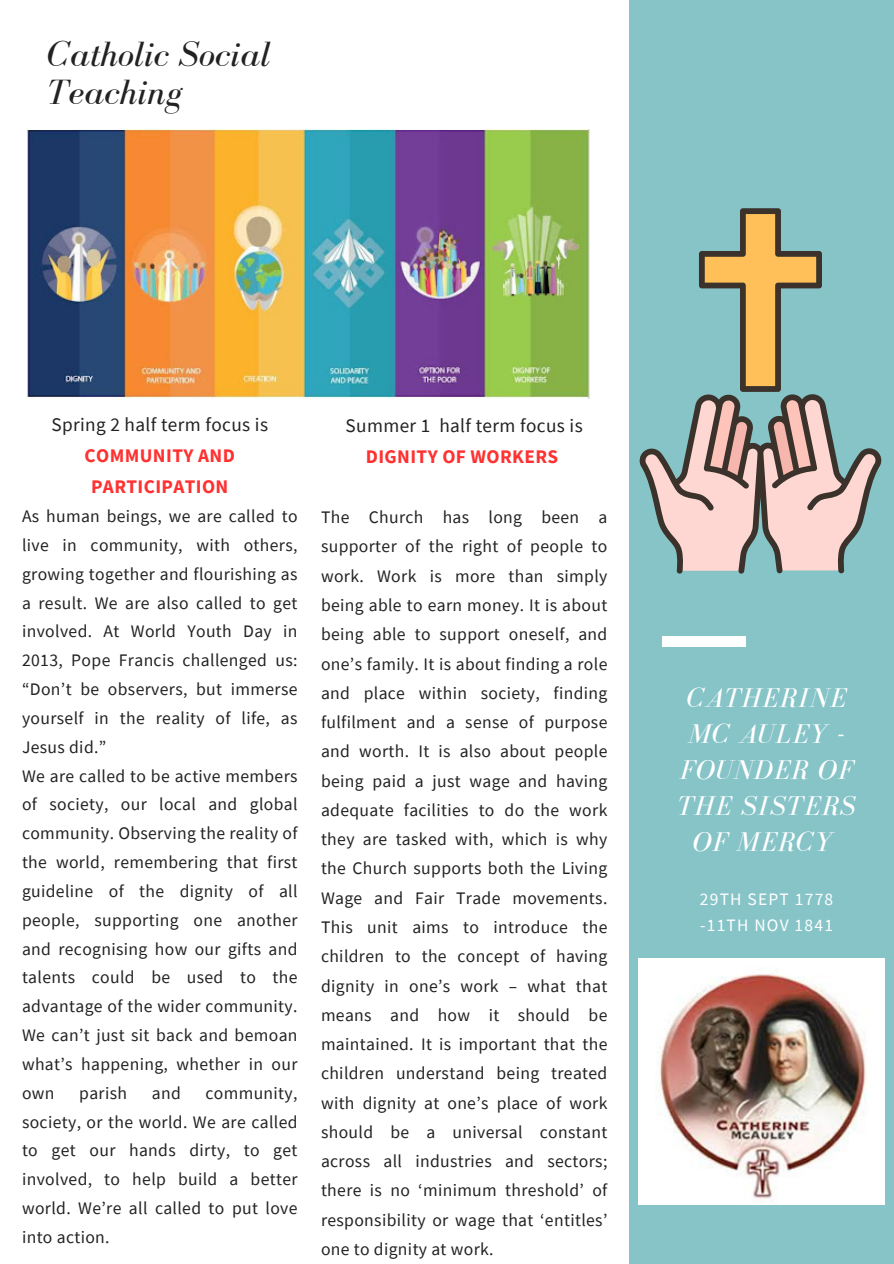
<style>
.page{position:relative;width:894px;height:1264px;background:#fff}
.page>*{position:absolute;margin:0;border:0;box-sizing:border-box;transform-origin:0 0}
.t1{font:italic 36.15px/38.8px "Bodoni FLF";color:#222}
.t2{font:italic 27.9px/36px "Bodoni FLF";letter-spacing:.04em;color:#fff;text-align:center}
.t3{font:700 19.2px/31.2px "Source Sans Pro";letter-spacing:.02em;color:#ff3131;text-align:center}
.t4{font:19.2px "Source Sans Pro";letter-spacing:.02em;color:#222}
.t5{font:17.55px/29.2px "Source Sans Pro";letter-spacing:.02em;color:#222;text-align:justify}
.t6{font:17.4px/26px "Source Sans Pro";letter-spacing:.07em;color:#fff}
.s1{font-weight:400;color:#222}
</style>
<div class="page">
<div style="left:629px;top:0;width:264px;height:1263px;background:#87c4c8"></div>
<div style="left:662px;top:636px;width:83px;height:10px;background:#fff"></div>
<img style="left:26px;top:130px;width:563px;height:269px">
<img style="left:638px;top:958px;width:246px;height:246px">
<svg style="left:639px;top:208px;width:243px;height:365px"></svg>
<p class="t1" style="left:47px;top:34px;width:224px">Catholic Social<br>Teaching</p>
<p class="t3" style="left:51px;top:408px;width:218px"><span class="s1">Spring 2 half term focus is<br></span>COMMUNITY AND<br>PARTICIPATION</p>
<p class="t5" style="left:22px;top:501px;width:277px;line-height:28.8px">As human beings, we are called to live in community, with others, growing together and flourishing as a result. We are also called to get involved. At World Youth Day in 2013, Pope Francis challenged us: “Don’t be observers, but immerse yourself in the reality of life, as Jesus did.”</p>
<p class="t5" style="left:22px;top:761px;width:277px;line-height:28.8px">We are called to be active members of society, our local and global community. Observing the reality of the world, remembering that first guideline of the dignity of all people, supporting one another and recognising how our gifts and talents could be used to the advantage of the wider community.<br>We can’t just sit back and bemoan what’s happening, whether in our own</p>
<p class="t5" style="left:79px;top:1077px;width:49px">parish</p>
<p class="t5" style="left:152px;top:1077px;width:30px">and</p>
<p class="t5" style="left:22px;top:1078px;width:277px;line-height:28.8px;text-indent:183px">community, society, or the world. We are called to get our hands dirty, to get involved, to help build a better world. We’re all called to put love into action.</p>
<p class="t4" style="left:345px;top:413px;width:238px">Summer 1 half term focus is</p>
<p class="t3" style="left:366px;top:441px;width:194px">DIGNITY OF WORKERS</p>
<p class="t5" style="left:321px;top:502px;width:288px">The Church has long been a supporter of the right of people to work. Work is more than simply being able to earn money. It is about being able to support oneself, and one’s family. It is about finding a role and place within society, finding fulfilment and a sense of purpose and worth. It is also about people being paid a just wage and having adequate facilities to do the work they are tasked with, which is why the Church supports both the Living Wage and Fair Trade movements.<br>This unit aims to introduce the children to the concept of having dignity in one’s work – what that means and how it should be maintained. It is important that the children understand being treated with dignity at one’s place of work should be a universal constant across all industries and sectors; there is no ‘minimum threshold’ of responsibility or wage that ‘entitles’ one to dignity at work.</p>
<h1 class="t2" style="left:677px;top:679px;width:180px">CATHERINE<br>MC AULEY -<br>FOUNDER OF<br>THE SISTERS<br>OF MERCY</h1>
<p class="t6" style="left:699px;top:886px;width:135px">29TH SEPT 1778 -11TH NOV 1841</p>
</div>
